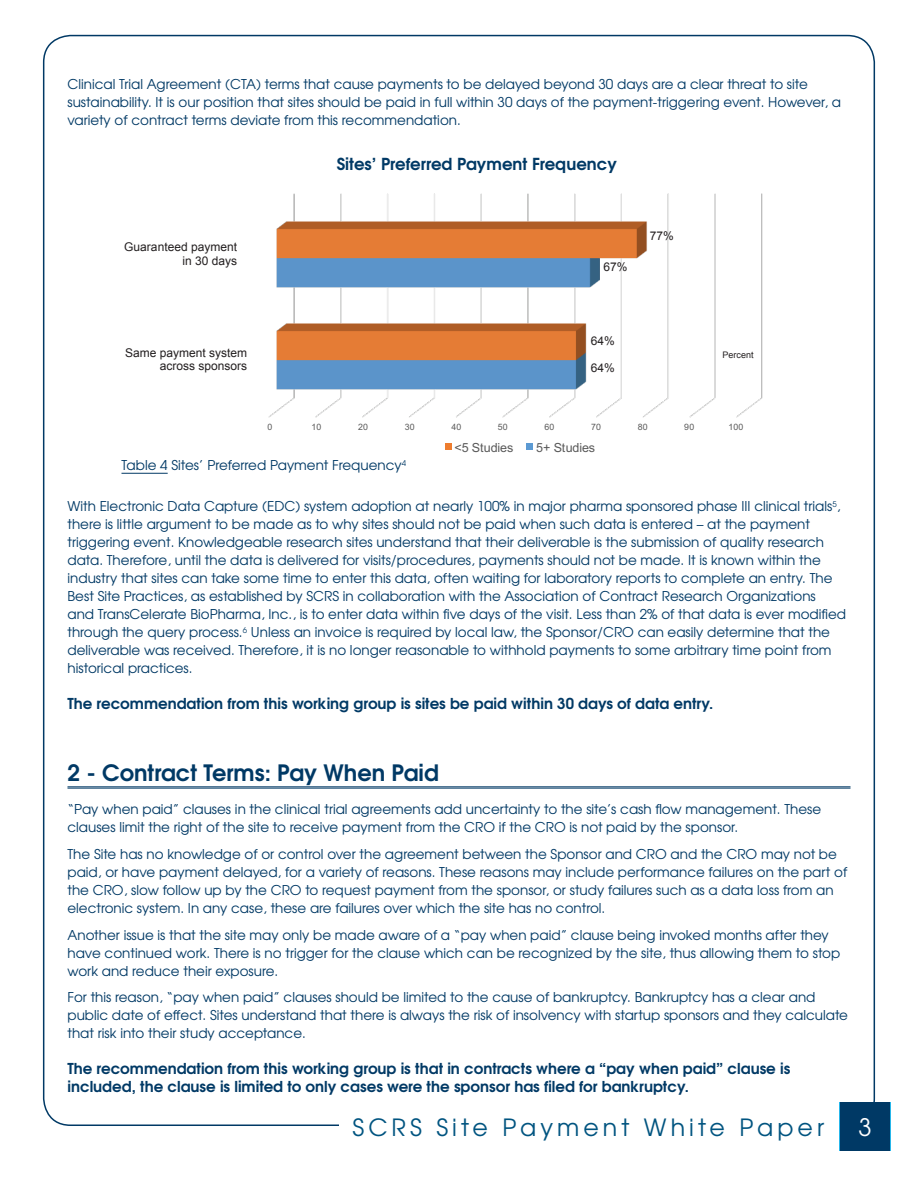
<style>
.page{position:relative;width:918px;height:1188px;background:#fff}
.page>*{position:absolute;margin:0;border:0;box-sizing:border-box;transform-origin:0 0}
.t1{font:24px "Te X Gyre Adventor";color:#fff}
.t2{font:23.7px "Te X Gyre Adventor";letter-spacing:.17em;color:#005480}
.t3{font:700 22.5px "Te X Gyre Adventor";color:#003965}
.t4{font:700 16.5px "Te X Gyre Adventor";color:#003965}
.t5{font:700 15px/18px "Te X Gyre Adventor";color:#003965}
.t6{font:13.5px/18px "Te X Gyre Adventor";color:#003965}
.t7{font:12.6px "Arial";letter-spacing:-.005em;color:#595959}
.t8{font:12px/13.5px "Arial";color:#231f20;text-align:right}
.t9{font:9px "Arial";color:#231f20}
.t10{font:8.85px "Arial";letter-spacing:.015em;color:#595959}
</style>
<div class="page">
<div style="left:839px;top:1102px;width:52px;height:48px;background:#003965"></div>
<img style="left:268px;top:193px;width:495px;height:225px">
<div style="left:445px;top:443px;width:7px;height:7px;background:#ee7d2f"></div>
<div style="left:527px;top:443px;width:6px;height:7px;background:#5c9ad3"></div>
<hr style="left:68px;top:786px;width:782px;height:1px;background:#003965">
<hr style="left:68px;top:788px;width:782px;height:1px;background:#003965">
<hr style="left:122px;top:473px;width:46px;height:1px;background:#003965">
<p class="t6" style="left:68px;top:74px;width:775px">Clinical Trial Agreement (CTA) terms that cause payments to be delayed beyond 30 days are a clear threat to site sustainability. It is our position that sites should be paid in full within 30 days of the payment-triggering event. However, a variety of contract terms deviate from this recommendation.</p>
<p class="t8" style="left:124px;top:240px;width:114px">Guaranteed payment in 30 days</p>
<p class="t4" style="left:337px;top:150px;width:282px">Sites’ Preferred Payment Frequency</p>
<p class="t8" style="left:603px;top:260px;width:26px">67%</p>
<p class="t8" style="left:650px;top:229px;width:26px">77%</p>
<p class="t8" style="left:125px;top:346px;width:124px">Same payment system across sponsors</p>
<p class="t8" style="left:591px;top:334px;width:26px">64%</p>
<p class="t8" style="left:591px;top:361px;width:26px">64%</p>
<p class="t9" style="left:723px;top:348px;width:33px">Percent</p>
<p class="t10" style="left:267px;top:421px;width:6px">0</p>
<p class="t10" style="left:312px;top:421px;width:11px">10</p>
<p class="t10" style="left:358px;top:421px;width:11px">20</p>
<p class="t10" style="left:405px;top:421px;width:11px">30</p>
<p class="t10" style="left:451px;top:421px;width:11px">40</p>
<p class="t10" style="left:498px;top:421px;width:11px">50</p>
<p class="t10" style="left:545px;top:421px;width:11px">60</p>
<p class="t10" style="left:591px;top:421px;width:11px">70</p>
<p class="t10" style="left:638px;top:421px;width:11px">80</p>
<p class="t10" style="left:684px;top:421px;width:11px">90</p>
<p class="t10" style="left:728px;top:421px;width:16px">100</p>
<p class="t7" style="left:454px;top:439px;width:60px">&lt;5 Studies</p>
<p class="t7" style="left:536px;top:439px;width:60px">5+ Studies</p>
<p class="t6" style="left:122px;top:455px;width:286px">Table 4 Sites’ Preferred Payment Frequency<sup>4</sup></p>
<p class="t6" style="left:67px;top:496px;width:780px">With Electronic Data Capture (EDC) system adoption at nearly 100% in major pharma sponsored phase III clinical trials<sup>5</sup>, there is little argument to be made as to why sites should not be paid when such data is entered – at the payment triggering event. Knowledgeable research sites understand that their deliverable is the submission of quality research data. Therefore, until the data is delivered for visits/procedures, payments should not be made. It is known within the industry that sites can take some time to enter this data, often waiting for laboratory reports to complete an entry. The Best Site Practices, as established by SCRS in collaboration with the Association of Contract Research Organizations<br>and TransCelerate BioPharma, Inc., is to enter data within five days of the visit. Less than 2% of that data is ever modified through the query process.<sup>6</sup> Unless an invoice is required by local law, the Sponsor/CRO can easily determine that the deliverable was received. Therefore, it is no longer reasonable to withhold payments to some arbitrary time point from historical practices.</p>
<p class="t5" style="left:68px;top:693px;width:647px">The recommendation from this working group is sites be paid within 30 days of data entry.</p>
<h3 class="t3" style="left:68px;top:754px;width:373px">2 - Contract Terms: Pay When Paid</h3>
<p class="t6" style="left:68px;top:799px;width:755px">“Pay when paid” clauses in the clinical trial agreements add uncertainty to the site’s cash flow management. These clauses limit the right of the site to receive payment from the CRO if the CRO is not paid by the sponsor.</p>
<p class="t6" style="left:68px;top:844px;width:781px">The Site has no knowledge of or control over the agreement between the Sponsor and CRO and the CRO may not be paid, or have payment delayed, for a variety of reasons. These reasons may include performance failures on the part of the CRO, slow follow up by the CRO to request payment from the sponsor, or study failures such as a data loss from an electronic system. In any case, these are failures over which the site has no control.</p>
<p class="t6" style="left:68px;top:925px;width:774px">Another issue is that the site may only be made aware of a “pay when paid” clause being invoked months after they have continued work. There is no trigger for the clause which can be recognized by the site, thus allowing them to stop work and reduce their exposure.</p>
<p class="t6" style="left:68px;top:987px;width:782px">For this reason, “pay when paid” clauses should be limited to the cause of bankruptcy. Bankruptcy has a clear and public date of effect. Sites understand that there is always the risk of insolvency with startup sponsors and they calculate that risk into their study acceptance.</p>
<p class="t5" style="left:68px;top:1058px;width:724px">The recommendation from this working group is that in contracts where a “pay when paid” clause is included, the clause is limited to only cases were the sponsor has filed for bankruptcy.</p>
<h2 class="t2" style="left:353px;top:1108px;width:473px">SCRS Site Payment White Paper</h2>
<h1 class="t1" style="left:858px;top:1108px;width:15px">3</h1>
</div>
